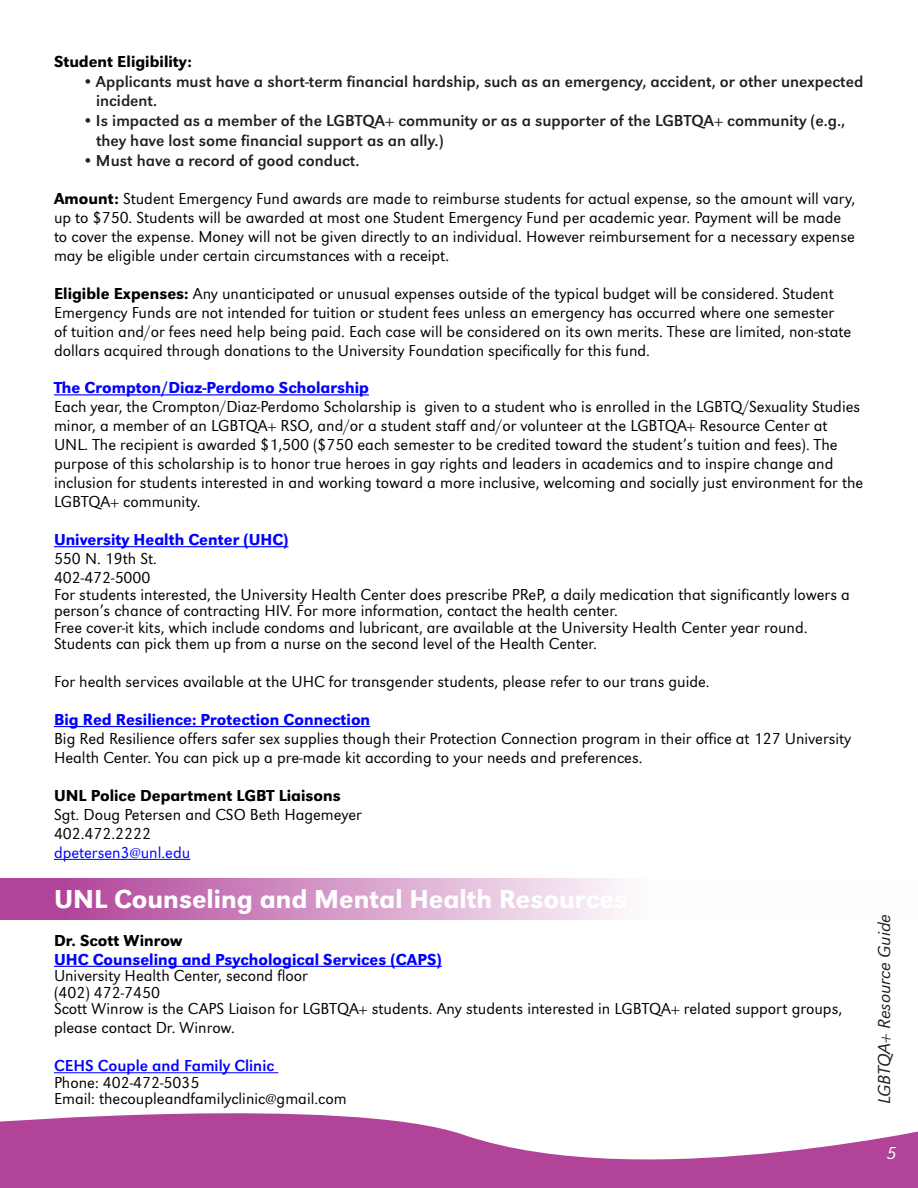
<style>
.page{position:relative;width:918px;height:1188px;background:#fff}
.page>*{position:absolute;margin:0;border:0;box-sizing:border-box;transform-origin:0 0}
.Normal1{font:500 27px "URW Grotesk T";color:#fff}
.t1{font:italic 300 18px "URW Grotesk T";color:#231f20}
.t2{font:italic 300 18px "URW Grotesk T";color:#fff}
.Normal1-2{font:300 16.5px/18.9px "URW Grotesk T";color:#000}
.t3{font:16.5px/19.8px "URW Grotesk T";color:#231f20}
.Normal1-3{font:500 16.5px "URW Grotesk T";color:#00f}
.Normal1-4{font:500 16.5px "URW Grotesk T";color:#000}
.Normal1-5{font:16.5px "URW Grotesk T";color:#00f}
.Normal1-6{font:300 16.5px "URW Grotesk T";color:#00f}
.s1{font-weight:500}
</style>
<div class="page">
<svg style="left:0;top:1113px;width:918px;height:75px;fill:#b14399"></svg>
<svg style="left:0;top:878px;width:623px;height:42px;background:#d293c4"></svg>
<hr style="left:54px;top:394px;width:315px;height:1px;background:#00f">
<hr style="left:54px;top:546px;width:234px;height:1px;background:#00f">
<hr style="left:54px;top:726px;width:316px;height:1px;background:#00f">
<hr style="left:54px;top:859px;width:136px;height:1px;background:#00f">
<hr style="left:54px;top:966px;width:388px;height:1px;background:#00f">
<hr style="left:54px;top:1072px;width:224px;height:1px;background:#00f">
<p class="Normal1-4" style="left:54px;top:52px;width:139px">Student Eligibility:</p>
<p class="t3" style="left:96px;top:71px;width:769px;text-indent:-14px">•Applicants must have a short-term financial hardship, such as an emergency, accident, or other unexpected incident.</p>
<p class="t3" style="left:96px;top:111px;width:751px;text-indent:-14px">•Is impacted as a member of the LGBTQA+ community or as a supporter of the LGBTQA+ community (e.g., they have lost some financial support as an ally.)</p>
<p class="t3" style="left:82px;top:150px;width:279px">• Must have a record of good conduct.</p>
<p class="Normal1-2" style="left:54px;top:189px;width:803px"><span class="s1">Amount:</span> Student Emergency Fund awards are made to reimburse students for actual expense, so the amount will vary, up to $750. Students will be awarded at most one Student Emergency Fund per academic year. Payment will be made to cover the expense. Money will not be given directly to an individual. However reimbursement for a necessary expense may be eligible under certain circumstances with a receipt.</p>
<p class="Normal1-2" style="left:54px;top:284px;width:799px"><span class="s1">Eligible Expenses:</span> Any unanticipated or unusual expenses outside of the typical budget will be considered. Student Emergency Funds are not intended for tuition or student fees unless an emergency has occurred where one semester of tuition and/or fees need help being paid. Each case will be considered on its own merits. These are limited, non-state dollars acquired through donations to the University Foundation specifically for this fund.</p>
<p class="Normal1-3" style="left:54px;top:379px;width:316px">The Crompton/Diaz-Perdomo Scholarship</p>
<p class="Normal1-2" style="left:54px;top:397px;width:811px">Each year, the Crompton/Diaz-Perdomo Scholarship is given to a student who is enrolled in the LGBTQ/Sexuality Studies minor, a member of an LGBTQA+ RSO, and/or a student staff and/or volunteer at the LGBTQA+ Resource Center at UNL. The recipient is awarded $1,500 ($750 each semester to be credited toward the student’s tuition and fees). The purpose of this scholarship is to honor true heroes in gay rights and leaders in academics and to inspire change and inclusion for students interested in and working toward a more inclusive, welcoming and socially just environment for the LGBTQA+ community.</p>
<p class="Normal1-3" style="left:54px;top:530px;width:236px">University Health Center (UHC)</p>
<p class="Normal1-2" style="left:54px;top:549px;width:104px">550 N. 19th St.</p>
<p class="Normal1-2" style="left:54px;top:568px;width:98px">402-472-5000</p>
<p class="Normal1-2" style="left:54px;top:586px;width:797px;line-height:16.5px">For students interested, the University Health Center does prescribe PReP, a daily medication that significantly lowers a person’s chance of contracting HIV. For more information, contact the health center.</p>
<p class="Normal1-2" style="left:54px;top:619px;width:755px;line-height:16.5px">Free cover-it kits, which include condoms and lubricant, are available at the University Health Center year round.<br>Students can pick them up from a nurse on the second level of the Health Center.</p>
<p class="Normal1-2" style="left:54px;top:672px;width:657px">For health services available at the UHC for transgender students, please refer to our trans guide.</p>
<p class="Normal1-3" style="left:54px;top:710px;width:318px">Big Red Resilience: Protection Connection</p>
<p class="Normal1-2" style="left:54px;top:729px;width:799px">Big Red Resilience offers safer sex supplies though their Protection Connection program in their office at 127 University<br>Health Center. You can pick up a pre-made kit according to your needs and preferences.</p>
<p class="Normal1-4" style="left:54px;top:786px;width:288px">UNL Police Department LGBT Liaisons</p>
<p class="Normal1-2" style="left:54px;top:805px;width:309px">Sgt. Doug Petersen and CSO Beth Hagemeyer</p>
<p class="Normal1-2" style="left:54px;top:824px;width:99px">402.472.2222</p>
<p class="Normal1-6" style="left:54px;top:843px;width:138px">dpetersen3@unl.edu</p>
<p class="Normal1" style="left:54px;top:884px;width:575px">UNL Counseling and Mental Health Resources</p>
<p class="Normal1-4" style="left:54px;top:931px;width:130px">Dr. Scott Winrow</p>
<p class="Normal1-3" style="left:54px;top:950px;width:389px">UHC Counseling and Psychological Services (CAPS)</p>
<p class="Normal1-2" style="left:54px;top:966px;width:255px">University Health Center, second floor</p>
<p class="Normal1-2" style="left:54px;top:983px;width:108px">(402) 472-7450</p>
<p class="Normal1-2" style="left:54px;top:999px;width:790px">Scott Winrow is the CAPS Liaison for LGBTQA+ students. Any students interested in LGBTQA+ related support groups, please contact Dr. Winrow.</p>
<p class="Normal1-5" style="left:54px;top:1056px;width:222px">CEHS Couple and Family Clinic</p>
<p class="Normal1-2" style="left:54px;top:1073px;width:147px">Phone: 402-472-5035</p>
<p class="Normal1-2" style="left:54px;top:1089px;width:294px">Email: thecoupleandfamilyclinic@gmail.com</p>
<p class="t1" style="left:874px;top:1104px;width:192px;rotate:-90deg">LGBTQA+ Resource Guide</p>
<p class="t2" style="left:887px;top:1143px;width:11px">5</p>
</div>
